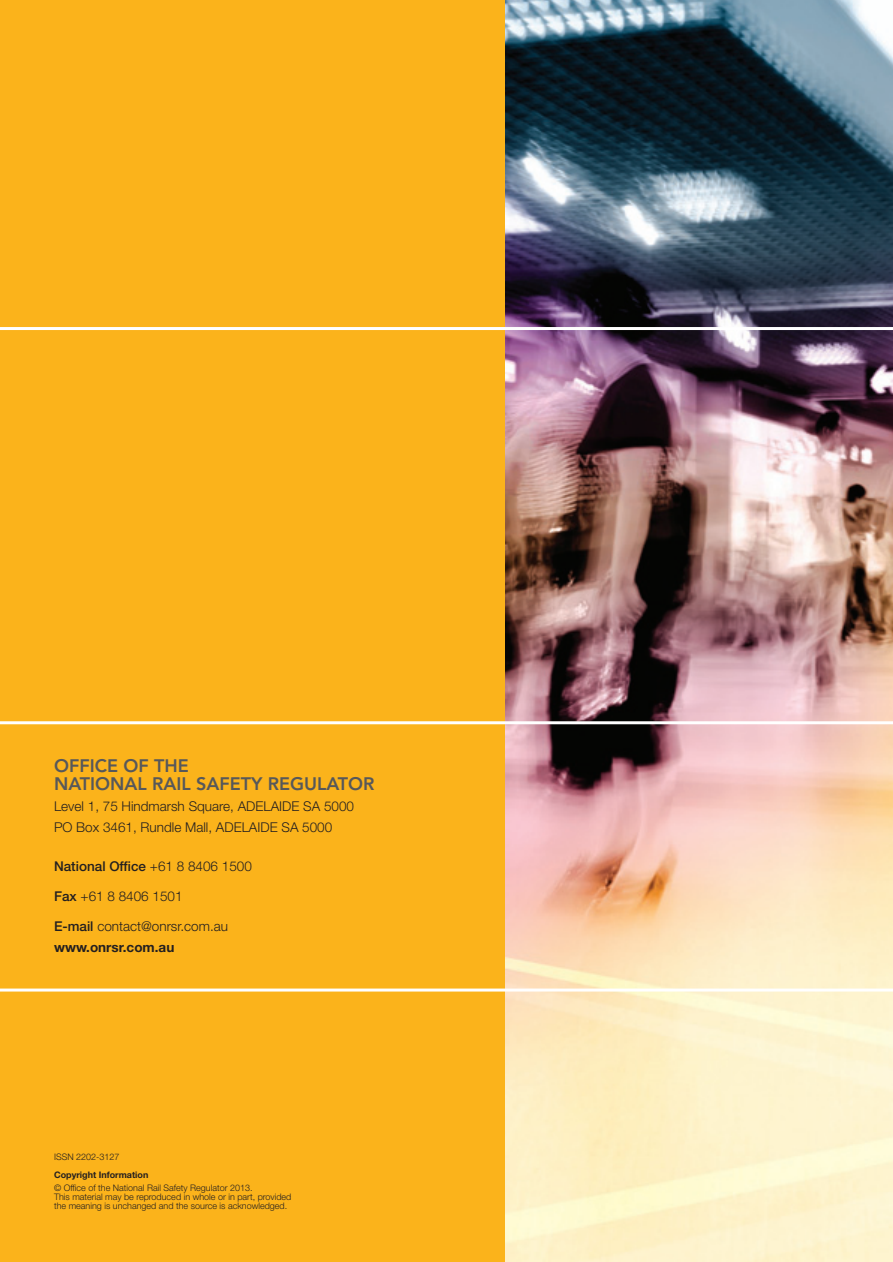
<style>
.page{position:relative;width:893px;height:1262px;background:#fff}
.page>*{position:absolute;margin:0;border:0;box-sizing:border-box;transform-origin:0 0}
.t1{font:800 18px/18px "Avenir LT Std";color:#57585a}
.t2{font:300 13.5px/21px "Helvetica Neue LT Std";color:#231f20}
.t3{font:500 13.5px "Helvetica Neue LT Std";color:#231f20}
.t4{font:300 9px/9px "Helvetica Neue LT Std";color:#231f20}
.t5{font:700 9px "Helvetica Neue LT Std";color:#231f20}
.s1{font-weight:300}
.s2{font-weight:500}
.s3{font-weight:700}
</style>
<div class="page">
<div style="left:0;top:0;width:506px;height:1261px;background:#fbb31b"></div>
<img style="left:505px;top:0;width:387px;height:1261px">
<hr style="left:0;top:327px;width:892px;height:3px;background:#fff">
<hr style="left:0;top:721px;width:892px;height:3px;background:#fff">
<hr style="left:0;top:988px;width:892px;height:3px;background:#fff">
<h1 class="t1" style="left:54px;top:757px;width:322px">OFFICE OF THE<br>NATIONAL RAIL SAFETY REGULATOR</h1>
<h2 class="t2" style="left:54px;top:795px;width:301px">Level 1, 75 Hindmarsh Square, ADELAIDE SA 5000<br>PO Box 3461, Rundle Mall, ADELAIDE SA 5000</h2>
<h2 class="t3" style="left:54px;top:858px;width:199px">National Office <span class="s1">+61 8 8406 1500</span></h2>
<h2 class="t2" style="left:54px;top:885px;width:130px"><span class="s2">Fax</span> +61 8 8406 1501</h2>
<h2 class="t2" style="left:54px;top:915px;width:175px"><span class="s2">E-mail</span> contact@onrsr.com.au <span class="s3">www.onrsr.com.au</span></h2>
<p class="t4" style="left:54px;top:1151px;width:67px">ISSN 2202-3127</p>
<p class="t5" style="left:54px;top:1169px;width:96px">Copyright Information</p>
<p class="t4" style="left:54px;top:1183px;width:239px">© Office of the National Rail Safety Regulator 2013.<br>This material may be reproduced in whole or in part, provided the meaning is unchanged and the source is acknowledged.</p>
</div>
